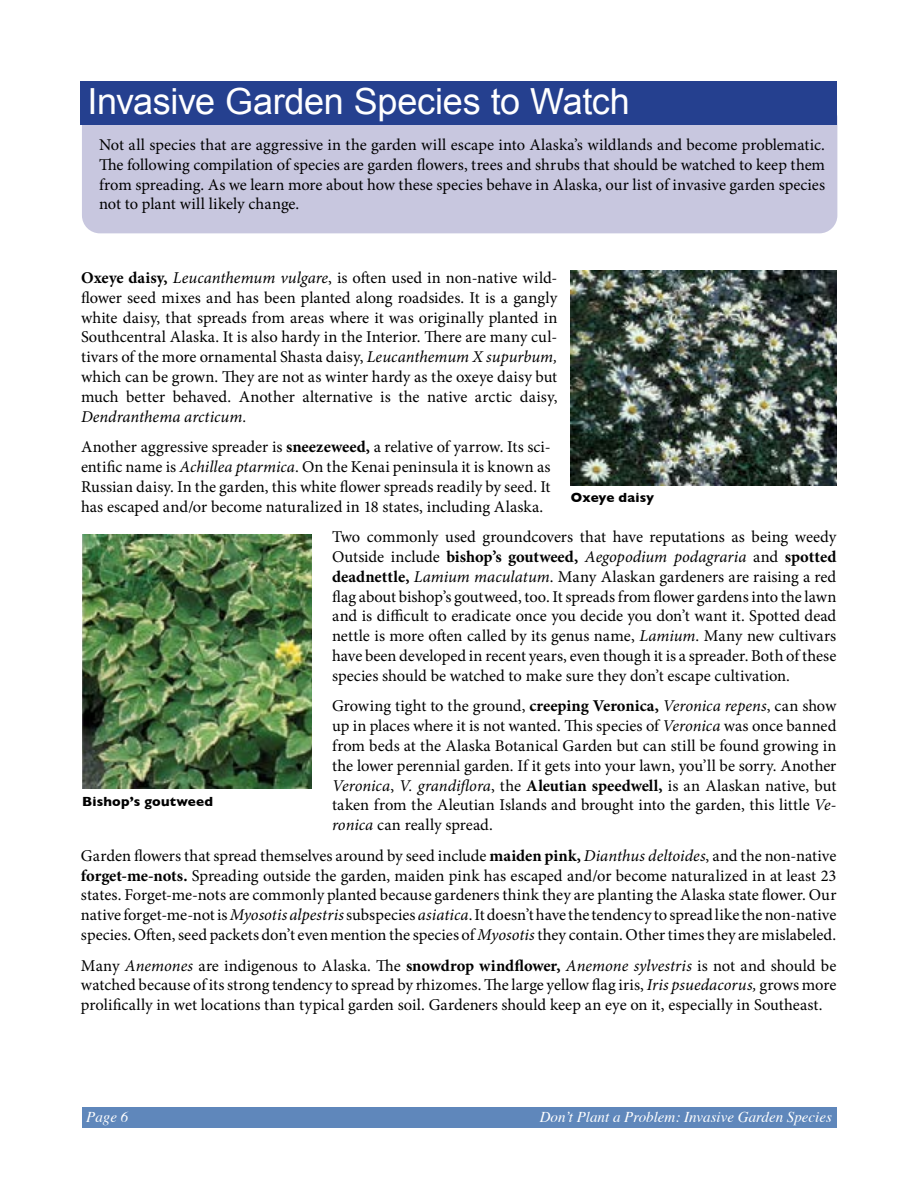
<style>
.page{position:relative;width:918px;height:1188px;background:#fff}
.page>*{position:absolute;margin:0;border:0;box-sizing:border-box;transform-origin:0 0}
.H3_reverse_type{font:36px "Arial";letter-spacing:-.01em;color:#fff}
.Body_text{font:16.5px/19.8px "Minion Pro";color:#000;text-align:justify}
.t1{font:italic 15px "Times";color:#fff}
.t2{font:700 13.5px "Gill Sans";letter-spacing:.015em;color:#000}
.s1{font-weight:700}
.s2{font-style:italic}
</style>
<div class="page">
<div style="left:82px;top:1108px;width:754px;height:20px;background:#5f87bb"></div>
<div style="left:82px;top:100px;width:755px;height:133px;background:#c8c7df;border-radius:18px"></div>
<div style="left:81px;top:81px;width:756px;height:43px;background:#25408f"></div>
<img style="left:571px;top:271px;width:265px;height:214px">
<img style="left:82px;top:534px;width:230px;height:255px">
<h3 class="H3_reverse_type" style="left:88px;top:78px;width:544px">Invasive Garden Species to Watch</h3>
<p class="Body_text" style="left:99px;top:135px;width:728px">Not all species that are aggressive in the garden will escape into Alaska’s wildlands and become problematic.<br>The following compilation of species are garden flowers, trees and shrubs that should be watched to keep them from spreading. As we learn more about how these species behave in Alaska, our list of invasive garden species not to plant will likely change.</p>
<p class="Body_text" style="left:81px;top:268px;width:478px"><span class="s1">Oxeye daisy,</span> <span class="s2">Leucanthemum vulgare</span>, is often used in non-native wild&shy;flower seed mixes and has been planted along roadsides. It is a gangly white daisy, that spreads from areas where it was originally planted in Southcentral Alaska. It is also hardy in the Interior. There are many cul&shy;tivars of the more ornamental Shasta daisy, <span class="s2">Leucanthemum X supurbum, </span>which can be grown. They are not as winter hardy as the oxeye daisy but much better behaved. Another alternative is the native arctic daisy, <span class="s2">Dendranthema arcticum.</span></p>
<p class="Body_text" style="left:81px;top:437px;width:471px">Another aggressive spreader is <span class="s1">sneezeweed,</span> a relative of yarrow. Its sci&shy;entific name is <span class="s2">Achillea ptarmica</span>. On the Kenai peninsula it is known as Russian daisy. In the garden, this white flower spreads readily by seed. It has escaped and/or become naturalized in 18 states, including Alaska.</p>
<p class="Body_text" style="left:332px;top:527px;width:506px">Two commonly used groundcovers that have reputations as being weedy Outside include <span class="s1">bishop’s goutweed,</span> <span class="s2">Aegopodium podagraria</span> and <span class="s1">spotted deadnettle,</span> <span class="s2">Lamium maculatum</span>. Many Alaskan gardeners are raising a red flag about bishop’s goutweed, too. It spreads from flower gardens into the lawn and is difficult to eradicate once you decide you don’t want it. Spotted dead nettle is more often called by its genus name, <span class="s2">Lamium</span>. Many new cultivars have been developed in recent years, even though it is a spreader. Both of these species should be watched to make sure they don’t escape cultivation.</p>
<p class="Body_text" style="left:332px;top:696px;width:506px">Growing tight to the ground, <span class="s1">creeping Veronica,</span> <span class="s2">Veronica repens</span>, can show up in places where it is not wanted. This species of <span class="s2">Veronica</span> was once banned from beds at the Alaska Botanical Garden but can still be found growing in the lower perennial garden. If it gets into your lawn, you’ll be sorry. Another <span class="s2">Veronica</span>, <span class="s2">V. grandiflora</span>, the <span class="s1">Aleutian speedwell,</span> is an Alaskan native, but taken from the Aleutian Islands and brought into the garden, this little <span class="s2">Ve&shy;ronica</span> can really spread.</p>
<p class="Body_text" style="left:81px;top:846px;width:757px">Garden flowers that spread themselves around by seed include <span class="s1">maiden pink,</span> <span class="s2">Dianthus deltoides</span>, and the non-native <span class="s1">forget-me-nots.</span> Spreading outside the garden, maiden pink has escaped and/or become naturalized in at least 23 states. Forget-me-nots are commonly planted because gardeners think they are planting the Alaska state flower. Our native forget-me-not is <span class="s2">Myosotis alpestris</span> subspecies <span class="s2">asiatica</span>. It doesn’t have the tendency to spread like the non-native species. Often, seed packets don’t even mention the species of <span class="s2">Myosotis</span> they contain. Other times they are mislabeled.</p>
<p class="Body_text" style="left:81px;top:955px;width:757px">Many <span class="s2">Anemones</span> are indigenous to Alaska. The <span class="s1">snowdrop windflower,</span> <span class="s2">Anemone sylvestris</span> is not and should be watched because of its strong tendency to spread by rhizomes. The large yellow flag iris, <span class="s2">Iris psuedacorus,</span> grows more prolifically in wet locations than typical garden soil. Gardeners should keep an eye on it, especially in Southeast.</p>
<p class="t2" style="left:571px;top:486px;width:85px">Oxeye daisy</p>
<p class="t2" style="left:82px;top:790px;width:132px">Bishop’s goutweed</p>
<p class="t1" style="left:86px;top:1104px;width:44px">Page 6</p>
<p class="t1" style="left:540px;top:1104px;width:294px">Don’t Plant a Problem: Invasive Garden Species</p>
</div>
